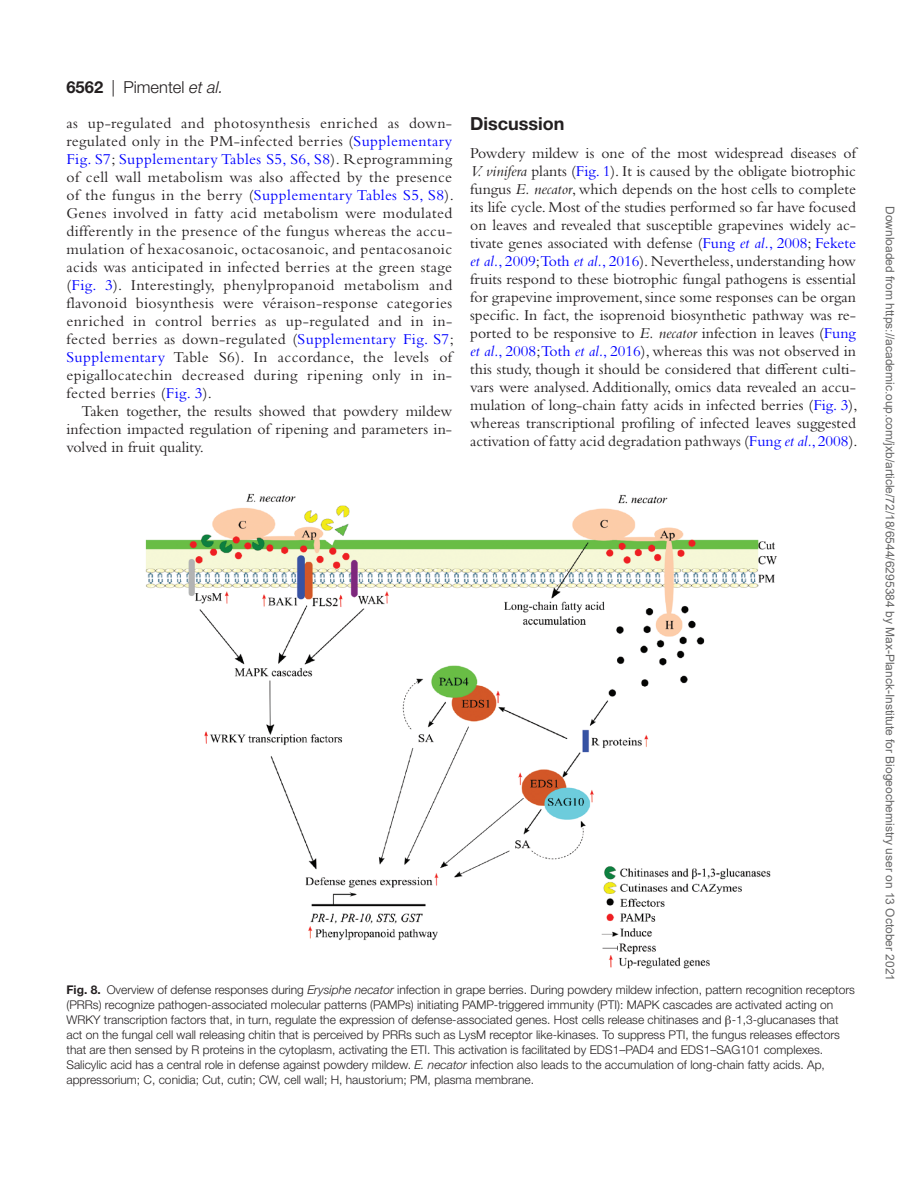
<style>
.page{position:relative;width:919px;height:1187px;background:#fff}
.page>*{position:absolute;margin:0;border:0;box-sizing:border-box;transform-origin:0 0}
.t1{font:700 18px "Helvetica Neue LT Std";color:#231f20}
.t2{font:300 16.5px "Helvetica Neue LT Std";color:#231f20}
.t3{font:15.75px/18px "Bembo Std";color:#231f20;text-align:justify}
.t4{font:300 12px/15px "Helvetica Neue LT Std";color:#231f20}
.t5{font:12px "Arial";color:#666}
.s1{font-weight:700}
.s2{font-style:italic}
.s3{color:#00f}
.s4{font-style:italic;color:#00f}
.s5{font-family:"Gandhari Unicode";font-weight:400}
</style>
<div class="page">
<img style="left:145px;top:493px;width:632px;height:476px">
<p class="t2" style="left:66px;top:77px;width:158px"><span class="s1">6562</span> | Pimentel <span class="s2">et al.</span></p>
<p class="t3" style="left:66px;top:113px;width:389px">as up-regulated and photosynthesis enriched as down&shy;regulated only in the PM-infected berries (<span class="s3">Supplementary Fig. S7</span>; <span class="s3">Supplementary Tables S5, S6, S8</span>). Reprogramming of cell wall metabolism was also affected by the presence of the fungus in the berry (<span class="s3">Supplementary Tables S5, S8</span>).<br>Genes involved in fatty acid metabolism were modulated differently in the presence of the fungus whereas the accu&shy;mulation of hexacosanoic, octacosanoic, and pentacosanoic acids was anticipated in infected berries at the green stage (<span class="s3">Fig. 3</span>). Interestingly, phenylpropanoid metabolism and flavonoid biosynthesis were véraison-response categories enriched in control berries as up-regulated and in in&shy;fected berries as down-regulated (<span class="s3">Supplementary Fig. S7</span>; <span class="s3">Supplementary</span> Table S6). In accordance, the levels of epigallocatechin decreased during ripening only in in&shy;fected berries (<span class="s3">Fig. 3</span>).</p>
<p class="t3" style="left:66px;top:401px;width:387px;text-indent:15px">Taken together, the results showed that powdery mildew infection impacted regulation of ripening and parameters in&shy;volved in fruit quality.</p>
<p class="t1" style="left:470px;top:112px;width:96px">Discussion</p>
<p class="t3" style="left:470px;top:143px;width:389px">Powdery mildew is one of the most widespread diseases of <span class="s2">V. vinifera</span> plants (<span class="s3">Fig. 1</span>). It is caused by the obligate biotrophic fungus <span class="s2">E. necator</span>, which depends on the host cells to complete its life cycle. Most of the studies performed so far have focused on leaves and revealed that susceptible grapevines widely ac&shy;tivate genes associated with defense (<span class="s3">Fung</span> <span class="s4">et al.</span><span class="s3">, 2008</span>; <span class="s3">Fekete </span><span class="s4">et al.</span><span class="s3">, 2009</span>;<span class="s3">Toth</span> <span class="s4">et al.</span><span class="s3">, 2016</span>). Nevertheless, understanding how fruits respond to these biotrophic fungal pathogens is essential for grapevine improvement, since some responses can be organ specific. In fact, the isoprenoid biosynthetic pathway was re&shy;ported to be responsive to <span class="s2">E. necator</span> infection in leaves (<span class="s3">Fung </span><span class="s4">et al.</span><span class="s3">, 2008</span>;<span class="s3">Toth</span> <span class="s4">et al.</span><span class="s3">, 2016</span>), whereas this was not observed in this study, though it should be considered that different culti&shy;vars were analysed. Additionally, omics data revealed an accu&shy;mulation of long-chain fatty acids in infected berries (<span class="s3">Fig. 3</span>), whereas transcriptional profiling of infected leaves suggested activation of fatty acid degradation pathways (<span class="s3">Fung</span> <span class="s4">et al.</span><span class="s3">, 2008</span>).</p>
<p class="t4" style="left:66px;top:981px;width:789px"><span class="s1">Fig. 8.</span> Overview of defense responses during <span class="s2">Erysiphe necator</span> infection in grape berries. During powdery mildew infection, pattern recognition receptors (PRRs) recognize pathogen-associated molecular patterns (PAMPs) initiating PAMP-triggered immunity (PTI): MAPK cascades are activated acting on WRKY transcription factors that, in turn, regulate the expression of defense-associated genes. Host cells release chitinases and <span class="s5">β</span>-1,3-glucanases that act on the fungal cell wall releasing chitin that is perceived by PRRs such as LysM receptor like-kinases. To suppress PTI, the fungus releases effectors that are then sensed by R proteins in the cytoplasm, activating the ETI. This activation is facilitated by EDS1–PAD4 and EDS1–SAG101 complexes.<br>Salicylic acid has a central role in defense against powdery mildew. <span class="s2">E. necator</span> infection also leads to the accumulation of long-chain fatty acids. Ap, appressorium; C, conidia; Cut, cutin; CW, cell wall; H, haustorium; PM, plasma membrane.</p>
<p class="t5" style="left:894px;top:206px;width:776px;rotate:90deg">Downloaded from https://academic.oup.com/jxb/article/72/18/6544/6295384 by Max-Planck-Institute for Biogeochemistry user on 13 October 2021</p>
</div>
